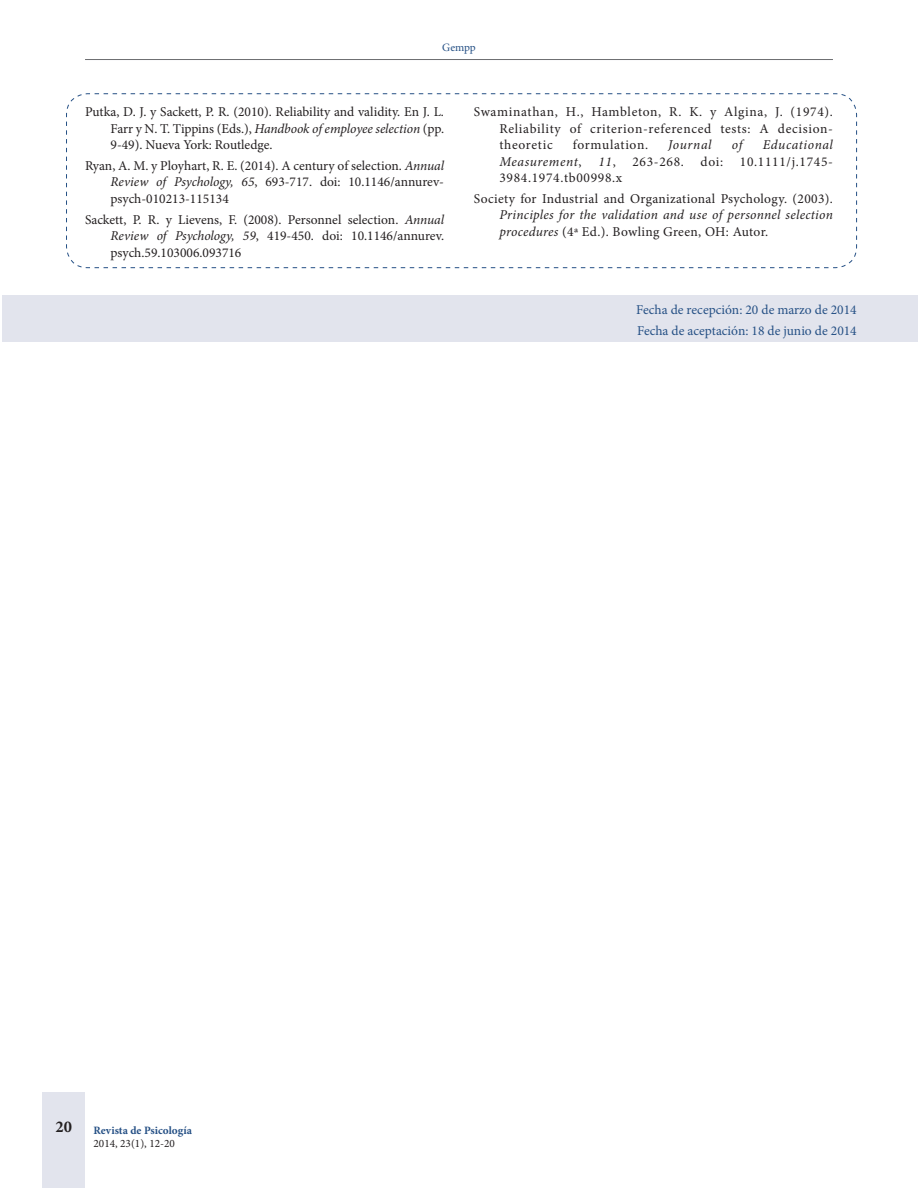
<style>
.page{position:relative;width:918px;height:1188px;background:#fff}
.page>*{position:absolute;margin:0;border:0;box-sizing:border-box;transform-origin:0 0}
.t1{font:700 16.5px "Minion Pro";color:#231f20}
.REFERENCIAS{font:13.5px/16.5px "Minion Pro";letter-spacing:.01em;color:#231f20;text-align:justify}
.AUTORES{font:13.5px "Minion Pro";color:#255085}
.REFERENCIAS-2{font:13.5px "Minion Pro";letter-spacing:.045em;color:#231f20}
.REFERENCIAS-3{font:italic 13.5px "Minion Pro";letter-spacing:.04em;color:#231f20}
.t2{font:700 11.25px "Minion Pro";letter-spacing:.005em;color:#255085}
.t3{font:11.25px "Minion Pro";color:#231f20}
.t4{font:11.25px "Minion Pro";letter-spacing:-.005em;color:#255085}
.s1{font-style:italic}
</style>
<div class="page">
<div style="left:43px;top:1092px;width:42px;height:96px;background:#e2e4ed"></div>
<hr style="left:85px;top:59px;width:748px;height:1px;background:#6c6d70">
<svg style="left:66px;top:93px;width:791px;height:175px"></svg>
<div style="left:3px;top:296px;width:915px;height:46px;background:#e2e4ed"></div>
<p class="t4" style="left:442px;top:40px;width:35px">Gempp</p>
<p class="REFERENCIAS" style="left:111px;top:104px;width:335px;text-indent:-26px">Putka, D. J. y Sackett, P. R. (2010). Reliability and validity. En J. L.<br>Farr y N. T. Tippins (Eds.), <span class="s1">Handbook of employee selection</span> (pp.<br>9-49). Nueva York: Routledge.</p>
<p class="REFERENCIAS" style="left:111px;top:157px;width:335px;text-indent:-26px">Ryan, A. M. y Ployhart, R. E. (2014). A century of selection. <span class="s1">Annual Review of Psychology, 65</span>, 693-717. doi: 10.1146/annurev&shy;psych-010213-115134</p>
<p class="REFERENCIAS" style="left:111px;top:211px;width:335px;text-indent:-26px">Sackett, P. R. y Lievens, F. (2008). Personnel selection. <span class="s1">Annual Review of Psychology, 59</span>, 419-450. doi: 10.1146/annurev. psych.59.103006.093716</p>
<p class="REFERENCIAS" style="left:499px;top:104px;width:335px;text-indent:-26px">Swaminathan, H., Hambleton, R. K. y Algina, J. (1974).<br>Reliability of criterion-referenced tests: A decision&shy;theoretic</p>
<p class="REFERENCIAS" style="left:499px;top:137px;width:335px;text-indent:263px"><span class="s1">Educational Measurement</span>, <span class="s1">11</span>, 263-268. doi: 10.1111/j.1745- 3984.1974.tb00998.x</p>
<p class="REFERENCIAS" style="left:499px;top:190px;width:335px;text-indent:-26px">Society for Industrial and Organizational Psychology. (2003).<br><span class="s1">Principles for the validation and use of personnel selection procedures</span> (4ª Ed.). Bowling Green, OH: Autor.</p>
<p class="REFERENCIAS-2" style="left:573px;top:136px;width:77px">formulation.</p>
<p class="REFERENCIAS-3" style="left:668px;top:136px;width:45px">Journal</p>
<p class="REFERENCIAS-3" style="left:732px;top:136px;width:12px">of</p>
<p class="AUTORES" style="left:636px;top:300px;width:222px">Fecha de recepción: 20 de marzo de 2014</p>
<p class="AUTORES" style="left:637px;top:321px;width:221px">Fecha de aceptación: 18 de junio de 2014</p>
<p class="t1" style="left:56px;top:1115px;width:18px">20</p>
<p class="t2" style="left:94px;top:1122px;width:100px">Revista de Psicología</p>
<p class="t3" style="left:94px;top:1136px;width:83px">2014, 23(1), 12-20</p>
</div>
